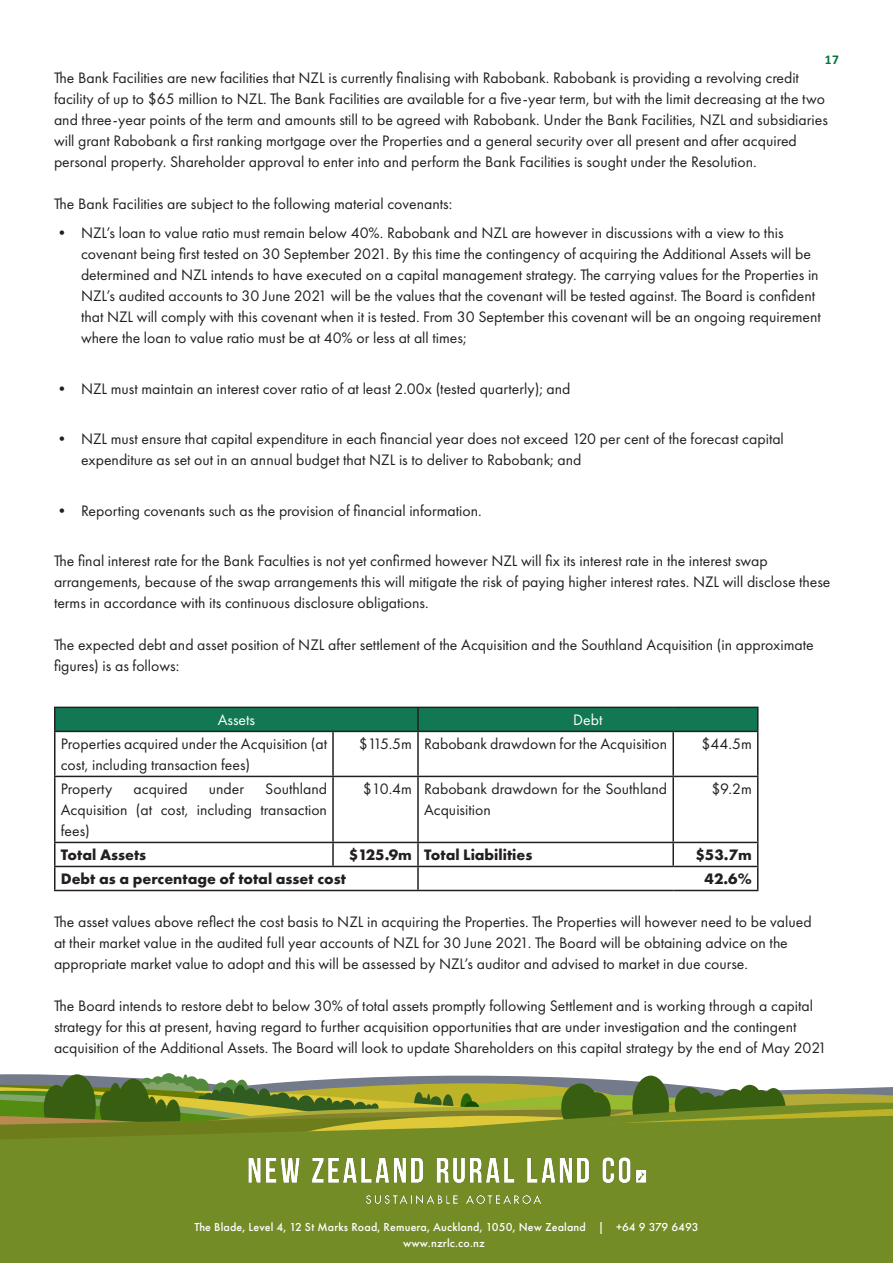
<style>
.page{position:relative;width:893px;height:1263px;background:#fff}
.page>*{position:absolute;margin:0;border:0;box-sizing:border-box;transform-origin:0 0}
.Body_Copy{font:15.75px/21px "Futura PT";color:#231f20}
.t1{font:700 15.75px "Futura PT";color:#231f20}
.t2{font:15.75px "Futura PT";color:#fff}
.t3{font:700 13.5px "Calibri";color:#047540}
.Headline{font:500 12px "Futura PT";letter-spacing:.015em;color:#fff}
</style>
<div class="page">
<svg style="left:0;top:1073px;width:893px;height:43px"></svg>
<svg style="left:0;top:1116px;width:893px;height:147px;background:#758c26"></svg>
<img style="left:241px;top:1151px;width:411px;height:64px">
<hr style="left:54px;top:707px;width:279px;height:1px;background:#231f20">
<hr style="left:54px;top:708px;width:2px;height:23px;background:#231f20">
<svg style="left:55px;top:707px;width:703px;height:24px;background:#137250"></svg>
<hr style="left:54px;top:731px;width:279px;height:1px;background:#231f20">
<hr style="left:54px;top:732px;width:2px;height:44px;background:#231f20">
<hr style="left:333px;top:731px;width:85px;height:1px;background:#231f20">
<hr style="left:332px;top:732px;width:2px;height:44px;background:#231f20">
<hr style="left:418px;top:731px;width:255px;height:1px;background:#231f20">
<hr style="left:417px;top:732px;width:2px;height:44px;background:#231f20">
<hr style="left:673px;top:731px;width:85px;height:1px;background:#231f20">
<hr style="left:672px;top:732px;width:2px;height:44px;background:#231f20">
<hr style="left:757px;top:732px;width:1px;height:44px;background:#231f20">
<hr style="left:54px;top:776px;width:279px;height:1px;background:#231f20">
<hr style="left:54px;top:777px;width:2px;height:65px;background:#231f20">
<hr style="left:333px;top:776px;width:85px;height:1px;background:#231f20">
<hr style="left:332px;top:777px;width:2px;height:65px;background:#231f20">
<hr style="left:418px;top:776px;width:255px;height:1px;background:#231f20">
<hr style="left:417px;top:777px;width:2px;height:65px;background:#231f20">
<hr style="left:673px;top:776px;width:85px;height:1px;background:#231f20">
<hr style="left:672px;top:777px;width:2px;height:65px;background:#231f20">
<hr style="left:757px;top:777px;width:1px;height:65px;background:#231f20">
<hr style="left:54px;top:842px;width:279px;height:1px;background:#231f20">
<hr style="left:54px;top:843px;width:2px;height:23px;background:#231f20">
<hr style="left:333px;top:842px;width:85px;height:1px;background:#231f20">
<hr style="left:332px;top:843px;width:2px;height:23px;background:#231f20">
<hr style="left:418px;top:842px;width:255px;height:1px;background:#231f20">
<hr style="left:417px;top:843px;width:2px;height:23px;background:#231f20">
<hr style="left:673px;top:842px;width:85px;height:1px;background:#231f20">
<hr style="left:672px;top:843px;width:2px;height:23px;background:#231f20">
<hr style="left:54px;top:866px;width:279px;height:1px;background:#231f20">
<hr style="left:54px;top:867px;width:2px;height:23px;background:#231f20">
<hr style="left:333px;top:866px;width:85px;height:1px;background:#231f20">
<hr style="left:418px;top:866px;width:255px;height:1px;background:#231f20">
<hr style="left:417px;top:867px;width:2px;height:23px;background:#231f20">
<hr style="left:673px;top:866px;width:85px;height:1px;background:#231f20">
<svg style="left:757px;top:843px;width:1px;height:47px"></svg>
<hr style="left:54px;top:890px;width:279px;height:1px;background:#231f20">
<hr style="left:333px;top:890px;width:85px;height:1px;background:#231f20">
<hr style="left:418px;top:890px;width:255px;height:1px;background:#231f20">
<hr style="left:673px;top:890px;width:85px;height:1px;background:#231f20">
<p class="t3" style="left:825px;top:50px;width:16px">17</p>
<p class="Body_Copy" style="left:54px;top:67px;width:775px">The Bank Facilities are new facilities that NZL is currently finalising with Rabobank. Rabobank is providing a revolving credit facility of up to $65 million to NZL. The Bank Facilities are available for a five-year term, but with the limit decreasing at the two and three-year points of the term and amounts still to be agreed with Rabobank. Under the Bank Facilities, NZL and subsidiaries will grant Rabobank a first ranking mortgage over the Properties and a general security over all present and after acquired personal property. Shareholder approval to enter into and perform the Bank Facilities is sought under the Resolution.</p>
<p class="Body_Copy" style="left:54px;top:193px;width:400px">The Bank Facilities are subject to the following material covenants:</p>
<p class="Body_Copy" style="left:81px;top:222px;width:741px;text-indent:-27px">• NZL’s loan to value ratio must remain below 40%. Rabobank and NZL are however in discussions with a view to this covenant being first tested on 30 September 2021. By this time the contingency of acquiring the Additional Assets will be determined and NZL intends to have executed on a capital management strategy. The carrying values for the Properties in NZL’s audited accounts to 30 June 2021 will be the values that the covenant will be tested against. The Board is confident that NZL will comply with this covenant when it is tested. From 30 September this covenant will be an ongoing requirement where the loan to value ratio must be at 40% or less at all times;</p>
<p class="Body_Copy" style="left:54px;top:378px;width:518px">• NZL must maintain an interest cover ratio of at least 2.00x (tested quarterly); and</p>
<p class="Body_Copy" style="left:81px;top:428px;width:704px;text-indent:-27px">• NZL must ensure that capital expenditure in each financial year does not exceed 120 per cent of the forecast capital expenditure as set out in an annual budget that NZL is to deliver to Rabobank; and</p>
<p class="Body_Copy" style="left:54px;top:500px;width:429px">• Reporting covenants such as the provision of financial information.</p>
<p class="Body_Copy" style="left:54px;top:550px;width:778px">The final interest rate for the Bank Faculties is not yet confirmed however NZL will fix its interest rate in the interest swap arrangements, because of the swap arrangements this will mitigate the risk of paying higher interest rates. NZL will disclose these terms in accordance with its continuous disclosure obligations.</p>
<p class="Body_Copy" style="left:54px;top:634px;width:761px">The expected debt and asset position of NZL after settlement of the Acquisition and the Southland Acquisition (in approximate figures) is as follows:</p>
<p class="t2" style="left:218px;top:711px;width:39px">Assets</p>
<p class="t2" style="left:573px;top:711px;width:31px">Debt</p>
<p class="Body_Copy" style="left:61px;top:734px;width:268px">Properties acquired under the Acquisition (at cost, including transaction fees)</p>
<p class="Body_Copy" style="left:359px;top:734px;width:55px">$115.5m</p>
<p class="Body_Copy" style="left:424px;top:734px;width:245px">Rabobank drawdown for the Acquisition</p>
<p class="Body_Copy" style="left:702px;top:734px;width:52px">$44.5m</p>
<p class="Body_Copy" style="left:61px;top:779px;width:53px">Property</p>
<p class="Body_Copy" style="left:134px;top:779px;width:56px">acquired</p>
<p class="Body_Copy" style="left:209px;top:779px;width:37px">under</p>
<p class="Body_Copy" style="left:61px;top:779px;width:268px;text-align:justify;text-indent:204px">Southland Acquisition (at cost, including transaction fees)</p>
<p class="Body_Copy" style="left:363px;top:779px;width:51px">$10.4m</p>
<p class="Body_Copy" style="left:424px;top:779px;width:245px">Rabobank drawdown for the Southland<br>Acquisition</p>
<p class="Body_Copy" style="left:711px;top:779px;width:42px">$9.2m</p>
<p class="t1" style="left:61px;top:845px;width:87px">Total Assets</p>
<p class="t1" style="left:349px;top:845px;width:65px">$125.9m</p>
<p class="t1" style="left:424px;top:845px;width:110px">Total Liabilities</p>
<p class="t1" style="left:695px;top:845px;width:58px">$53.7m</p>
<p class="t1" style="left:61px;top:869px;width:287px">Debt as a percentage of total asset cost</p>
<p class="t1" style="left:705px;top:869px;width:49px">42.6%</p>
<p class="Body_Copy" style="left:54px;top:911px;width:759px">The asset values above reflect the cost basis to NZL in acquiring the Properties. The Properties will however need to be valued at their market value in the audited full year accounts of NZL for 30 June 2021. The Board will be obtaining advice on the appropriate market value to adopt and this will be assessed by NZL’s auditor and advised to market in due course.</p>
<p class="Body_Copy" style="left:54px;top:995px;width:774px">The Board intends to restore debt to below 30% of total assets promptly following Settlement and is working through a capital strategy for this at present, having regard to further acquisition opportunities that are under investigation and the contingent acquisition of the Additional Assets. The Board will look to update Shareholders on this capital strategy by the end of May 2021</p>
<p class="Headline" style="left:194px;top:1220px;width:506px">The Blade, Level 4, 12 St Marks Road, Remuera, Auckland, 1050, New Zealand | +64 9 379 6493</p>
<p class="Headline" style="left:403px;top:1236px;width:83px">www.nzrlc.co.nz</p>
</div>
